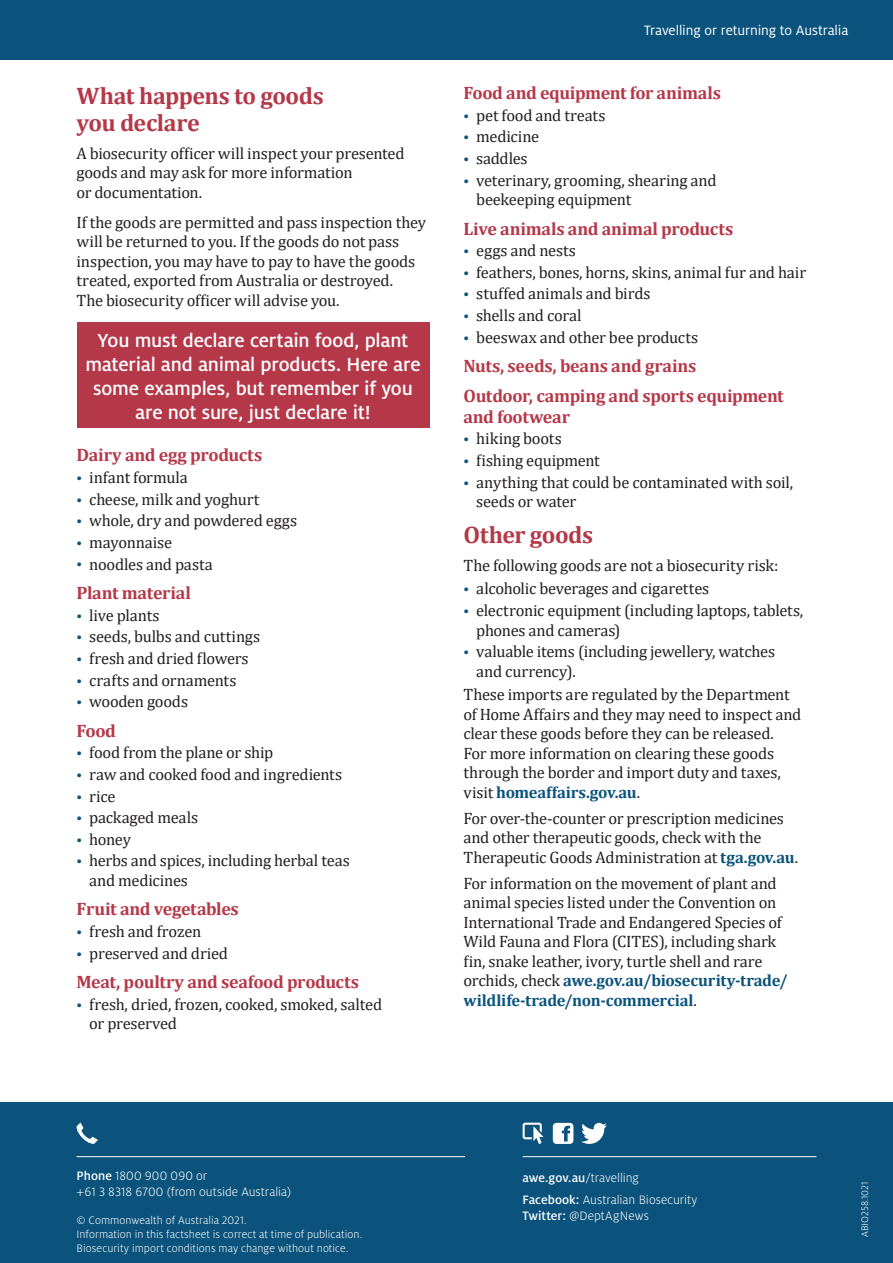
<style>
.page{position:relative;width:893px;height:1263px;background:#fff}
.page>*{position:absolute;margin:0;border:0;box-sizing:border-box;transform-origin:0 0}
.Sub_Heading_1{font:700 24px/27px "Cambria";letter-spacing:-.02em;color:#b53849}
.Key_points_Body{font:500 21px/24px "Milo Pro";letter-spacing:-.01em;color:#fff;text-align:center}
.Sub_Heading_3{font:700 18px/21px "Cambria";letter-spacing:-.015em;color:#b53849}
.Body_copy{font:16.5px/19.5px "Cambria";letter-spacing:-.015em;color:#231f20}
.Sub_Heading_3-2{font:16.5px/19.5px "Cambria";letter-spacing:-.01em;color:#231f20}
.Running_Header_2_LHS{font:15px "Milo Pro";letter-spacing:-.005em;color:#fff}
.t1{font:300 13.5px/16.2px "Milo Pro";letter-spacing:.005em;color:#fff}
.Cover_Notes-No_Space{font:300 12px/14.4px "Milo Pro";letter-spacing:.005em;color:#fff}
.t2{font:300 10.5px "Milo Pro";color:#fff}
.s1{font-size:12.75px;color:#0b537c}
.s2{font-weight:700;color:#0b537c}
.s3{font-weight:500}
</style>
<div class="page">
<div style="left:0;top:1102px;width:893px;height:161px;background:#0b537c"></div>
<hr style="left:77px;top:1156px;width:388px;height:1px;background:#fff">
<svg style="left:76px;top:1122px;width:22px;height:22px"></svg>
<hr style="left:523px;top:1156px;width:293px;height:1px;background:#fff">
<svg style="left:523px;top:1123px;width:20px;height:21px"></svg>
<svg style="left:553px;top:1123px;width:20px;height:21px"></svg>
<svg style="left:581px;top:1123px;width:26px;height:21px"></svg>
<div style="left:0;top:0;width:893px;height:59px;background:#0b537c"></div>
<div style="left:77px;top:322px;width:352px;height:106px;background:#b53849"></div>
<p class="Sub_Heading_1" style="left:77px;top:81px;width:249px">What happens to goods you declare</p>
<p class="Body_copy" style="left:77px;top:143px;width:330px">A biosecurity officer will inspect your presented goods and may ask for more information<br>or documentation.</p>
<p class="Sub_Heading_3-2" style="left:77px;top:212px;width:351px">If the goods are permitted and pass inspection they will be returned to you. If the goods do not pass inspection, you may have to pay to have the goods treated, exported from Australia or destroyed.<br>The biosecurity officer will advise you.</p>
<p class="Key_points_Body" style="left:85px;top:329px;width:337px">You must declare certain food, plant material and animal products. Here are some examples, but remember if you are not sure, just declare it!</p>
<p class="Sub_Heading_3" style="left:77px;top:444px;width:187px">Dairy and egg products</p>
<p class="Body_copy" style="left:77px;top:468px;width:113px"><span class="s1">•</span> infant formula</p>
<p class="Body_copy" style="left:77px;top:489px;width:184px"><span class="s1">•</span> cheese, milk and yoghurt</p>
<p class="Body_copy" style="left:77px;top:511px;width:222px"><span class="s1">•</span> whole, dry and powdered eggs</p>
<p class="Body_copy" style="left:77px;top:532px;width:97px"><span class="s1">•</span> mayonnaise</p>
<p class="Body_copy" style="left:77px;top:554px;width:138px"><span class="s1">•</span> noodles and pasta</p>
<p class="Sub_Heading_3" style="left:77px;top:582px;width:116px">Plant material</p>
<p class="Body_copy" style="left:77px;top:605px;width:85px"><span class="s1">•</span> live plants</p>
<p class="Body_copy" style="left:77px;top:627px;width:185px"><span class="s1">•</span> seeds, bulbs and cuttings</p>
<p class="Body_copy" style="left:77px;top:648px;width:174px"><span class="s1">•</span> fresh and dried flowers</p>
<p class="Body_copy" style="left:77px;top:670px;width:161px"><span class="s1">•</span> crafts and ornaments</p>
<p class="Body_copy" style="left:77px;top:692px;width:113px"><span class="s1">•</span> wooden goods</p>
<p class="Sub_Heading_3" style="left:77px;top:719px;width:41px">Food</p>
<p class="Body_copy" style="left:77px;top:743px;width:198px"><span class="s1">•</span> food from the plane or ship</p>
<p class="Body_copy" style="left:77px;top:764px;width:267px"><span class="s1">•</span> raw and cooked food and ingredients</p>
<p class="Body_copy" style="left:77px;top:786px;width:40px"><span class="s1">•</span> rice</p>
<p class="Body_copy" style="left:77px;top:808px;width:123px"><span class="s1">•</span> packaged meals</p>
<p class="Body_copy" style="left:77px;top:829px;width:56px"><span class="s1">•</span> honey</p>
<p class="Body_copy" style="left:89px;top:851px;width:262px;text-indent:-13px"><span class="s1">•</span> herbs and spices, including herbal teas and medicines</p>
<p class="Sub_Heading_3" style="left:77px;top:898px;width:164px">Fruit and vegetables</p>
<p class="Body_copy" style="left:77px;top:922px;width:126px"><span class="s1">•</span> fresh and frozen</p>
<p class="Body_copy" style="left:77px;top:943px;width:153px"><span class="s1">•</span> preserved and dried</p>
<p class="Sub_Heading_3" style="left:77px;top:971px;width:284px">Meat, poultry and seafood products</p>
<p class="Body_copy" style="left:89px;top:994px;width:294px;text-indent:-13px"><span class="s1">•</span> fresh, dried, frozen, cooked, smoked, salted or preserved</p>
<p class="Running_Header_2_LHS" style="left:644px;top:23px;width:206px">Travelling or returning to Australia</p>
<p class="Sub_Heading_3" style="left:463px;top:82px;width:259px">Food and equipment for animals</p>
<p class="Body_copy" style="left:463px;top:105px;width:143px"><span class="s1">•</span> pet food and treats</p>
<p class="Body_copy" style="left:463px;top:127px;width:77px"><span class="s1">•</span> medicine</p>
<p class="Body_copy" style="left:463px;top:148px;width:66px"><span class="s1">•</span> saddles</p>
<p class="Body_copy" style="left:476px;top:170px;width:242px;text-indent:-13px"><span class="s1">•</span> veterinary, grooming, shearing and beekeeping equipment</p>
<p class="Sub_Heading_3" style="left:463px;top:217px;width:271px">Live animals and animal products</p>
<p class="Body_copy" style="left:463px;top:241px;width:114px"><span class="s1">•</span> eggs and nests</p>
<p class="Body_copy" style="left:463px;top:262px;width:344px"><span class="s1">•</span> feathers, bones, horns, skins, animal fur and hair</p>
<p class="Body_copy" style="left:463px;top:284px;width:189px"><span class="s1">•</span> stuffed animals and birds</p>
<p class="Body_copy" style="left:463px;top:306px;width:120px"><span class="s1">•</span> shells and coral</p>
<p class="Body_copy" style="left:463px;top:327px;width:236px"><span class="s1">•</span> beeswax and other bee products</p>
<p class="Sub_Heading_3" style="left:463px;top:355px;width:234px">Nuts, seeds, beans and grains</p>
<p class="Sub_Heading_3" style="left:463px;top:384px;width:322px">Outdoor, camping and sports equipment and footwear</p>
<p class="Body_copy" style="left:463px;top:429px;width:100px"><span class="s1">•</span> hiking boots</p>
<p class="Body_copy" style="left:463px;top:450px;width:138px"><span class="s1">•</span> fishing equipment</p>
<p class="Body_copy" style="left:476px;top:472px;width:318px;text-indent:-13px"><span class="s1">•</span> anything that could be contaminated with soil, seeds or water</p>
<p class="Sub_Heading_1" style="left:463px;top:520px;width:131px">Other goods</p>
<p class="Body_copy" style="left:463px;top:555px;width:317px">The following goods are not a biosecurity risk:</p>
<p class="Body_copy" style="left:463px;top:579px;width:247px"><span class="s1">•</span> alcoholic beverages and cigarettes</p>
<p class="Body_copy" style="left:476px;top:601px;width:329px;text-indent:-13px"><span class="s1">•</span> electronic equipment (including laptops, tablets, phones and cameras)</p>
<p class="Body_copy" style="left:476px;top:642px;width:300px;text-indent:-13px"><span class="s1">•</span> valuable items (including jewellery, watches and currency).</p>
<p class="Body_copy" style="left:463px;top:685px;width:339px">These imports are regulated by the Department of Home Affairs and they may need to inspect and clear these goods before they can be released.<br>For more information on clearing these goods through the border and import duty and taxes, visit <span class="s2">homeaffairs.gov.au</span>.</p>
<p class="Body_copy" style="left:463px;top:808px;width:336px">For over-the-counter or prescription medicines and other therapeutic goods, check with the<br>Therapeutic Goods Administration at <span class="s2">tga.gov.au</span>.</p>
<p class="Body_copy" style="left:463px;top:873px;width:326px">For information on the movement of plant and animal species listed under the Convention on International Trade and Endangered Species of Wild Fauna and Flora (CITES), including shark fin, snake leather, ivory, turtle shell and rare orchids, check <span class="s2">awe.gov.au/biosecurity-trade/ wildlife-trade/non-commercial</span>.</p>
<p class="t1" style="left:77px;top:1168px;width:216px"><span class="s3">Phone</span> 1800 900 090 or<br>+61 3 8318 6700 (from outside Australia)</p>
<p class="t1" style="left:523px;top:1166px;width:176px;line-height:22.6px"><span class="s3">awe.gov.au</span>/travelling<br><span class="s3">Facebook:</span> Australian Biosecurity</p>
<p class="t1" style="left:523px;top:1208px;width:128px"><span class="s3">Twitter:</span> @DeptAgNews</p>
<p class="Cover_Notes-No_Space" style="left:77px;top:1213px;width:287px">© Commonwealth of Australia 2021.<br>Information in this factsheet is correct at time of publication.<br>Biosecurity import conditions may change without notice.</p>
<p class="t2" style="left:859px;top:1237px;width:56px;rotate:-90deg">ABIO258.1021</p>
</div>
